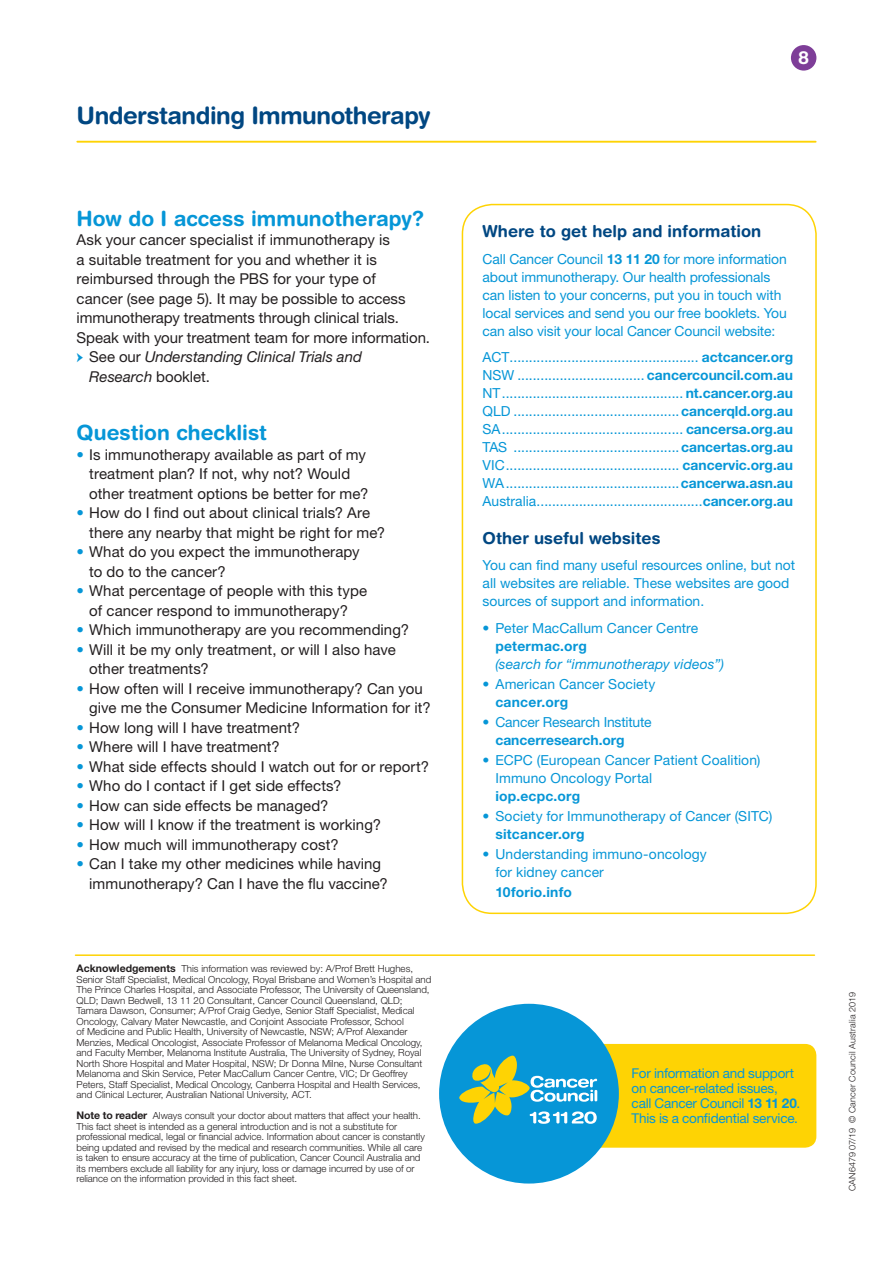
<style>
.page{position:relative;width:893px;height:1263px;background:#fff}
.page>*{position:absolute;margin:0;border:0;box-sizing:border-box;transform-origin:0 0}
.Small_A_Head__title{font:700 24px "Helvetica Rounded LT Std";letter-spacing:-.02em;color:#014782}
.B_Head{font:700 21px "Helvetica Rounded LT Std";color:#0696d7}
.Subtitle{font:700 18px "Helvetica Rounded LT Std";color:#fff}
.Box_Head{font:700 16.5px "Helvetica Rounded LT Std";color:#014782}
.Body_Copy{font:15px/19.5px "Helvetica Neue LT Std";letter-spacing:.005em;color:#231f20}
.Body_Copy-2{font:italic 15px/19.5px "Helvetica Neue LT Std";color:#231f20}
.Box_Copy_Blue{font:13.8px/18px "Helvetica Neue LT Std";color:#0696d7}
.t1{font:italic 13.8px/18px "Helvetica Neue LT Std";letter-spacing:.015em;color:#0696d7}
.t2{font:700 13.8px "Helvetica Neue LT Std";letter-spacing:.015em;color:#0696d7}
._13_11_20_box_copy{font:13.5px/15px "Helvetica Neue LT Std";letter-spacing:-.015em;color:#0696d7}
.Acknowledgements_co{font:300 9.75px/10.5px "Helvetica Neue LT Std";color:#231f20}
.Fine_print{font:300 9px "Helvetica Neue LT Std";letter-spacing:.02em;color:#231f20}
.s1{font-family:"Minion Pro";font-weight:500;font-style:normal;font-size:16.5px;color:#0696d7}
.s2{font-style:normal}
.s3{color:#0696d7}
.s4{font-weight:700;font-size:10.5px}
.s5{font-weight:700}
.s6{font-weight:700;font-style:normal}
</style>
<div class="page">
<hr style="left:77px;top:141px;width:739px;height:2px;background:#fed304">
<div style="left:791px;top:45px;width:25px;height:26px;background:#7e3e98;border-radius:50%"></div>
<div style="left:462px;top:204px;width:355px;height:710px;border:2px solid #fed304;border-radius:30px"></div>
<hr style="left:75px;top:954px;width:739px;height:2px;background:#fed304">
<div style="left:470px;top:1044px;width:346px;height:104px;background:#fed304;border-radius:11px"></div>
<div style="left:439px;top:1004px;width:180px;height:179px;background:#0696d7;border-radius:50%"></div>
<svg style="left:459px;top:1055px;width:138px;height:69px"></svg>
<p class="Small_A_Head__title" style="left:77px;top:101px;width:355px">Understanding Immunotherapy</p>
<p class="B_Head" style="left:77px;top:206px;width:349px">How do I access immunotherapy?</p>
<p class="Body_Copy" style="left:77px;top:230px;width:355px">Ask your cancer specialist if immunotherapy is<br>a suitable treatment for you and whether it is reimbursed through the PBS for your type of<br>cancer (see page 5). It may be possible to access immunotherapy treatments through clinical trials.<br>Speak with your treatment team for more information.</p>
<p class="Body_Copy-2" style="left:89px;top:347px;width:274px;text-indent:-13px"><span class="s1">→</span> <span class="s2">See our</span> Understanding Clinical Trials and<br>Research <span class="s2">booklet.</span></p>
<p class="B_Head" style="left:77px;top:420px;width:192px">Question checklist</p>
<p class="Body_Copy" style="left:89px;top:445px;width:281px;text-indent:-13px"><span class="s3">•</span> Is immunotherapy available as part of my treatment plan? If not, why not? Would other treatment options be better for me?</p>
<p class="Body_Copy" style="left:89px;top:503px;width:297px;text-indent:-13px"><span class="s3">•</span> How do I find out about clinical trials? Are there any nearby that might be right for me?</p>
<p class="Body_Copy" style="left:89px;top:542px;width:272px;text-indent:-13px"><span class="s3">•</span> What do you expect the immunotherapy to do to the cancer?</p>
<p class="Body_Copy" style="left:77px;top:581px;width:292px;text-align:center"><span class="s3">•</span> What percentage of people with this type of cancer respond to immunotherapy?</p>
<p class="Body_Copy" style="left:77px;top:620px;width:334px"><span class="s3">•</span> Which immunotherapy are you recommending?</p>
<p class="Body_Copy" style="left:89px;top:640px;width:308px;text-indent:-13px"><span class="s3">•</span> Will it be my only treatment, or will I also have other treatments?</p>
<p class="Body_Copy" style="left:89px;top:679px;width:343px;text-indent:-13px"><span class="s3">•</span> How often will I receive immunotherapy? Can you give me the Consumer Medicine Information for it?</p>
<p class="Body_Copy" style="left:77px;top:718px;width:225px"><span class="s3">•</span> How long will I have treatment?</p>
<p class="Body_Copy" style="left:77px;top:737px;width:205px"><span class="s3">•</span> Where will I have treatment?</p>
<p class="Body_Copy" style="left:77px;top:757px;width:354px"><span class="s3">•</span> What side effects should I watch out for or report?</p>
<p class="Body_Copy" style="left:77px;top:776px;width:267px"><span class="s3">•</span> Who do I contact if I get side effects?</p>
<p class="Body_Copy" style="left:77px;top:796px;width:253px"><span class="s3">•</span> How can side effects be managed?</p>
<p class="Body_Copy" style="left:77px;top:815px;width:306px"><span class="s3">•</span> How will I know if the treatment is working?</p>
<p class="Body_Copy" style="left:77px;top:835px;width:264px"><span class="s3">•</span> How much will immunotherapy cost?</p>
<p class="Body_Copy" style="left:89px;top:854px;width:300px;text-indent:-13px"><span class="s3">•</span> Can I take my other medicines while having immunotherapy? Can I have the flu vaccine?</p>
<p class="Acknowledgements_co" style="left:77px;top:963px;width:356px"><span class="s4">Acknowledgements</span> This information was reviewed by: A/Prof Brett Hughes, Senior Staff Specialist, Medical Oncology, Royal Brisbane and Women’s Hospital and The Prince Charles Hospital, and Associate Professor, The University of Queensland, QLD; Dawn Bedwell, 13 11 20 Consultant, Cancer Council Queensland, QLD; Tamara Dawson, Consumer; A/Prof Craig Gedye, Senior Staff Specialist, Medical Oncology, Calvary Mater Newcastle, and Conjoint Associate Professor, School<br>of Medicine and Public Health, University of Newcastle, NSW; A/Prof Alexander Menzies, Medical Oncologist, Associate Professor of Melanoma Medical Oncology, and Faculty Member, Melanoma Institute Australia, The University of Sydney, Royal North Shore Hospital and Mater Hospital, NSW; Dr Donna Milne, Nurse Consultant Melanoma and Skin Service, Peter MacCallum Cancer Centre, VIC; Dr Geoffrey Peters, Staff Specialist, Medical Oncology, Canberra Hospital and Health Services, and Clinical Lecturer, Australian National University, ACT.</p>
<p class="Acknowledgements_co" style="left:77px;top:1110px;width:350px"><span class="s4">Note to reader</span> Always consult your doctor about matters that affect your health.<br>This fact sheet is intended as a general introduction and is not a substitute for professional medical, legal or financial advice. Information about cancer is constantly being updated and revised by the medical and research communities. While all care is taken to ensure accuracy at the time of publication, Cancer Council Australia and its members exclude all liability for any injury, loss or damage incurred by use of or reliance on the information provided in this fact sheet.</p>
<p class="Subtitle" style="left:798px;top:47px;width:13px">8</p>
<p class="Box_Head" style="left:483px;top:221px;width:280px">Where to get help and information</p>
<p class="Box_Copy_Blue" style="left:483px;top:250px;width:306px">Call Cancer Council <span class="s5">13 11 20</span> for more information about immunotherapy. Our health professionals can listen to your concerns, put you in touch with local services and send you our free booklets. You can also visit your local Cancer Council website:</p>
<p class="Box_Copy_Blue" style="left:483px;top:348px;width:312px">ACT................................................. <span class="s5">actcancer.org</span></p>
<p class="Box_Copy_Blue" style="left:483px;top:366px;width:312px">NSW ................................. <span class="s5">cancercouncil.com.au</span></p>
<p class="Box_Copy_Blue" style="left:483px;top:384px;width:312px">NT............................................... <span class="s5">nt.cancer.org.au</span></p>
<p class="Box_Copy_Blue" style="left:483px;top:402px;width:312px">QLD ...........................................<span class="s5">cancerqld.org.au</span></p>
<p class="Box_Copy_Blue" style="left:483px;top:420px;width:312px">SA............................................... <span class="s5">cancersa.org.au</span></p>
<p class="Box_Copy_Blue" style="left:483px;top:438px;width:312px">TAS ...........................................<span class="s5">cancertas.org.au</span></p>
<p class="Box_Copy_Blue" style="left:483px;top:456px;width:312px">VIC............................................. <span class="s5">cancervic.org.au</span></p>
<p class="Box_Copy_Blue" style="left:483px;top:474px;width:312px">WA.............................................<span class="s5">cancerwa.asn.au</span></p>
<p class="Box_Copy_Blue" style="left:483px;top:492px;width:312px">Australia...........................................<span class="s5">cancer.org.au</span></p>
<p class="Box_Head" style="left:483px;top:528px;width:179px">Other useful websites</p>
<p class="Box_Copy_Blue" style="left:483px;top:556px;width:314px">You can find many useful resources online, but not all websites are reliable. These websites are good sources of support and information.</p>
<p class="t1" style="left:495px;top:619px;width:230px;text-indent:-13px"><span class="s2">• Peter MacCallum Cancer Centre </span><span class="s6">petermac.org<br></span>(search for “immunotherapy videos”)</p>
<p class="Box_Copy_Blue" style="left:495px;top:675px;width:162px;text-indent:-13px">• American Cancer Society <span class="s5">cancer.org</span></p>
<p class="Box_Copy_Blue" style="left:495px;top:713px;width:158px;text-indent:-13px">• Cancer Research Institute <span class="s5">cancerresearch.org</span></p>
<p class="Box_Copy_Blue" style="left:495px;top:751px;width:267px;text-indent:-13px">• ECPC (European Cancer Patient Coalition)<br>Immuno Oncology Portal<br><span class="s5">iop.ecpc.org</span></p>
<p class="Box_Copy_Blue" style="left:495px;top:807px;width:278px;text-indent:-13px">• Society for Immunotherapy of Cancer (SITC) <span class="s5">sitcancer.org</span></p>
<p class="Box_Copy_Blue" style="left:495px;top:845px;width:213px;text-indent:-13px">• Understanding immuno-oncology for kidney cancer</p>
<p class="t2" style="left:495px;top:883px;width:78px">10forio.info</p>
<p class="_13_11_20_box_copy" style="left:632px;top:1066px;width:170px">For information and support on cancer-related issues, call Cancer Council <span class="s5">13 11 20</span>.<br>This is a confidential service.</p>
<p class="Fine_print" style="left:847px;top:1191px;width:200px;rotate:-90deg">CAN6479 07/19 © Cancer Council Australia 2019</p>
</div>
